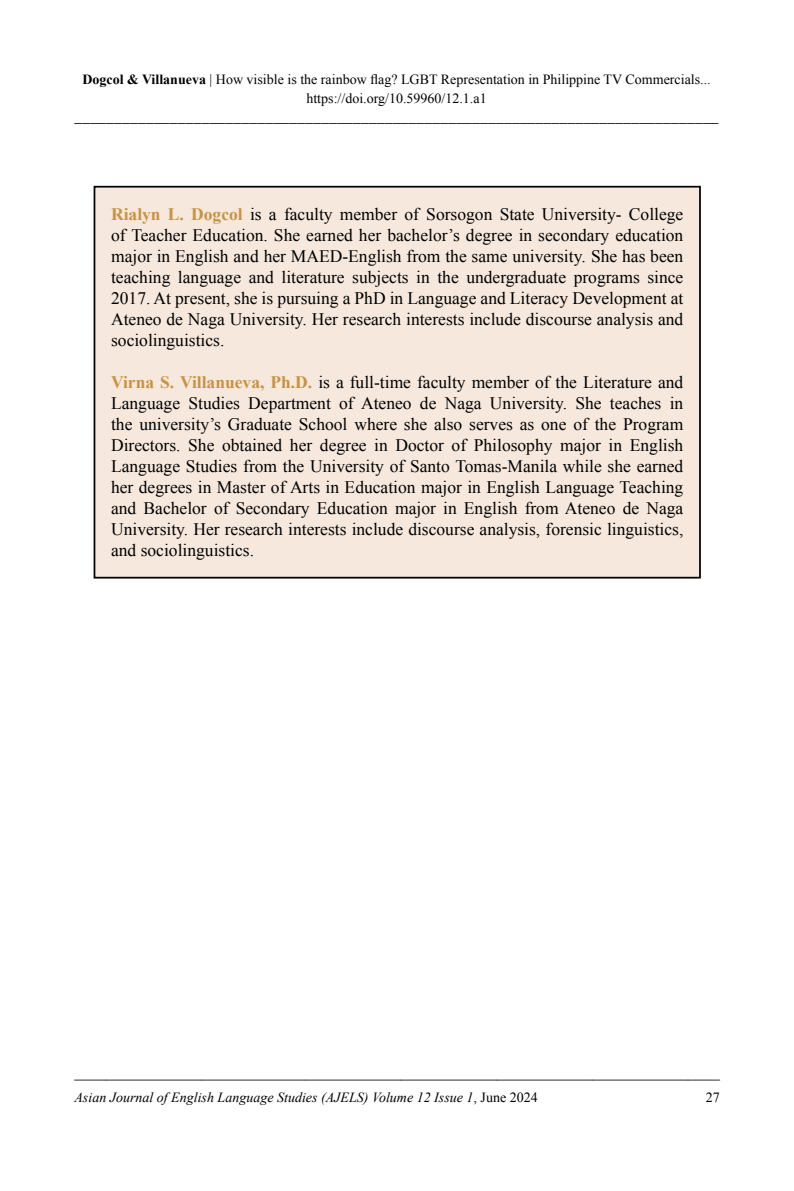
<style>
.page{position:relative;width:794px;height:1191px;background:#fff}
.page>*{position:absolute;margin:0;border:0;box-sizing:border-box;transform-origin:0 0}
.t1{font:17.5px/21px "Times New Roman";color:#000;text-align:justify}
.t2{font:15.75px "Times New Roman";color:#000}
.t3{font:15.75px "Minion Pro";color:#000}
.t4{font:14px/18.9px "Times New Roman";color:#000;text-align:center}
.t5{font:italic 14px "Times New Roman";color:#000}
.s1{font-weight:700}
.s2{font-weight:700;color:#c99240}
.s3{font-style:normal}
</style>
<div class="page">
<div style="left:94px;top:187px;width:606px;height:390px;background:#f6e8dd"></div>
<div style="left:94px;top:186px;width:607px;height:392px;border:2px solid #000"></div>
<p class="t4" style="left:82px;top:70px;width:630px"><span class="s1">Dogcol &amp; Villanueva</span> | How visible is the rainbow flag? LGBT Representation in Philippine TV Commercials... https://doi.org/10.59960/12.1.a1</p>
<p class="t3" style="left:74px;top:106px;width:646px">_________________________________________________________________________________</p>
<p class="t1" style="left:111px;top:203px;width:574px"><span class="s2">Rialyn L. Dogcol</span> is a faculty member of Sorsogon State University- College of Teacher Education. She earned her bachelor’s degree in secondary education major in English and her MAED-English from the same university. She has been teaching language and literature subjects in the undergraduate programs since 2017. At present, she is pursuing a PhD in Language and Literacy Development at Ateneo de Naga University. Her research interests include discourse analysis and sociolinguistics.</p>
<p class="t1" style="left:111px;top:371px;width:574px"><span class="s2">Virna S. Villanueva, Ph.D.</span> is a full-time faculty member of the Literature and Language Studies Department of Ateneo de Naga University. She teaches in the university’s Graduate School where she also serves as one of the Program Directors. She obtained her degree in Doctor of Philosophy major in English Language Studies from the University of Santo Tomas-Manila while she earned her degrees in Master of Arts in Education major in English Language Teaching and Bachelor of Secondary Education major in English from Ateneo de Naga University. Her research interests include discourse analysis, forensic linguistics, and sociolinguistics.</p>
<p class="t2" style="left:74px;top:1061px;width:647px">_________________________________________________________________________________</p>
<p class="t5" style="left:74px;top:1087px;width:465px">Asian Journal of English Language Studies (AJELS) Volume 12 Issue 1<span class="s3">, June 2024</span></p>
<p class="t4" style="left:706px;top:1087px;width:15px">27</p>
</div>
